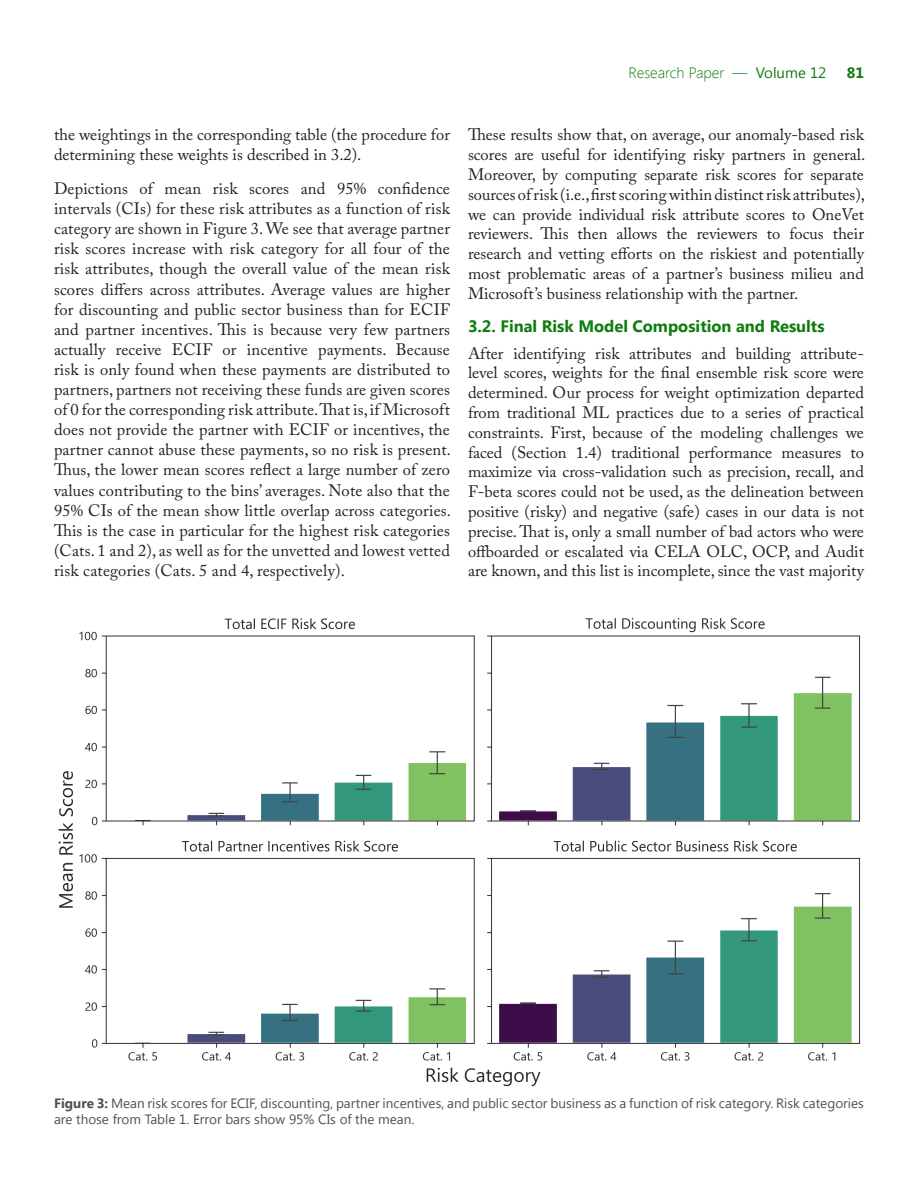
<style>
.page{position:relative;width:918px;height:1188px;background:#fff}
.page>*{position:absolute;margin:0;border:0;box-sizing:border-box;transform-origin:0 0}
.Body_Copy{font:16.5px/20.1px "Adobe Caslon Pro";color:#231f20;text-align:justify}
.Sub-Headline_1{font:700 16.5px "Segoe UI";color:#107c10}
.t1{font:300 15px "Segoe UI";color:#107c10}
.t2{font:700 15px "Segoe UI";color:#107c10}
.Image_footnote{font:13.5px/16.2px "Segoe UI";color:#505050}
.s1{font-weight:400}
.s2{font-weight:700}
</style>
<div class="page">
<img style="left:58px;top:618px;width:803px;height:469px">
<p class="t1" style="left:629px;top:63px;width:199px">Research Paper — <span class="s1">Volume 12</span></p>
<p class="t2" style="left:847px;top:62px;width:19px">81</p>
<p class="Body_Copy" style="left:54px;top:125px;width:397px">the weightings in the corresponding table (the procedure for determining these weights is described in 3.2).</p>
<p class="Body_Copy" style="left:54px;top:178px;width:399px">Depictions of mean risk scores and 95% confidence intervals (CIs) for these risk attributes as a function of risk category are shown in Figure 3. We see that average partner risk scores increase with risk category for all four of the risk attributes, though the overall value of the mean risk scores differs across attributes. Average values are higher for discounting and public sector business than for ECIF and partner incentives. This is because very few partners actually receive ECIF or incentive payments. Because risk is only found when these payments are distributed to partners, partners not receiving these funds are given scores of 0 for the corresponding risk attribute. That is, if Microsoft does not provide the partner with ECIF or incentives, the partner cannot abuse these payments, so no risk is present.<br>Thus, the lower mean scores reflect a large number of zero values contributing to the bins’ averages. Note also that the 95% CIs of the mean show little overlap across categories.<br>This is the case in particular for the highest risk categories (Cats. 1 and 2), as well as for the unvetted and lowest vetted risk categories (Cats. 5 and 4, respectively).</p>
<p class="Body_Copy" style="left:468px;top:125px;width:399px">These results show that, on average, our anomaly-based risk scores are useful for identifying risky partners in general.<br>Moreover, by computing separate risk scores for separate sources of risk (i.e., first scoring within distinct risk attributes), we can provide individual risk attribute scores to OneVet reviewers. This then allows the reviewers to focus their research and vetting efforts on the riskiest and potentially most problematic areas of a partner’s business milieu and Microsoft’s business relationship with the partner.</p>
<p class="Sub-Headline_1" style="left:468px;top:314px;width:358px">3.2. Final Risk Model Composition and Results</p>
<p class="Body_Copy" style="left:468px;top:343px;width:398px">After identifying risk attributes and building attribute&shy;level scores, weights for the final ensemble risk score were determined. Our process for weight optimization departed from traditional ML practices due to a series of practical constraints. First, because of the modeling challenges we faced (Section 1.4) traditional performance measures to maximize via cross-validation such as precision, recall, and F-beta scores could not be used, as the delineation between positive (risky) and negative (safe) cases in our data is not precise. That is, only a small number of bad actors who were offboarded or escalated via CELA OLC, OCP, and Audit are known, and this list is incomplete, since the vast majority</p>
<p class="Image_footnote" style="left:54px;top:1094px;width:812px"><span class="s2">Figure 3:</span> Mean risk scores for ECIF, discounting, partner incentives, and public sector business as a function of risk category. Risk categories are those from Table 1. Error bars show 95% CIs of the mean.</p>
</div>
